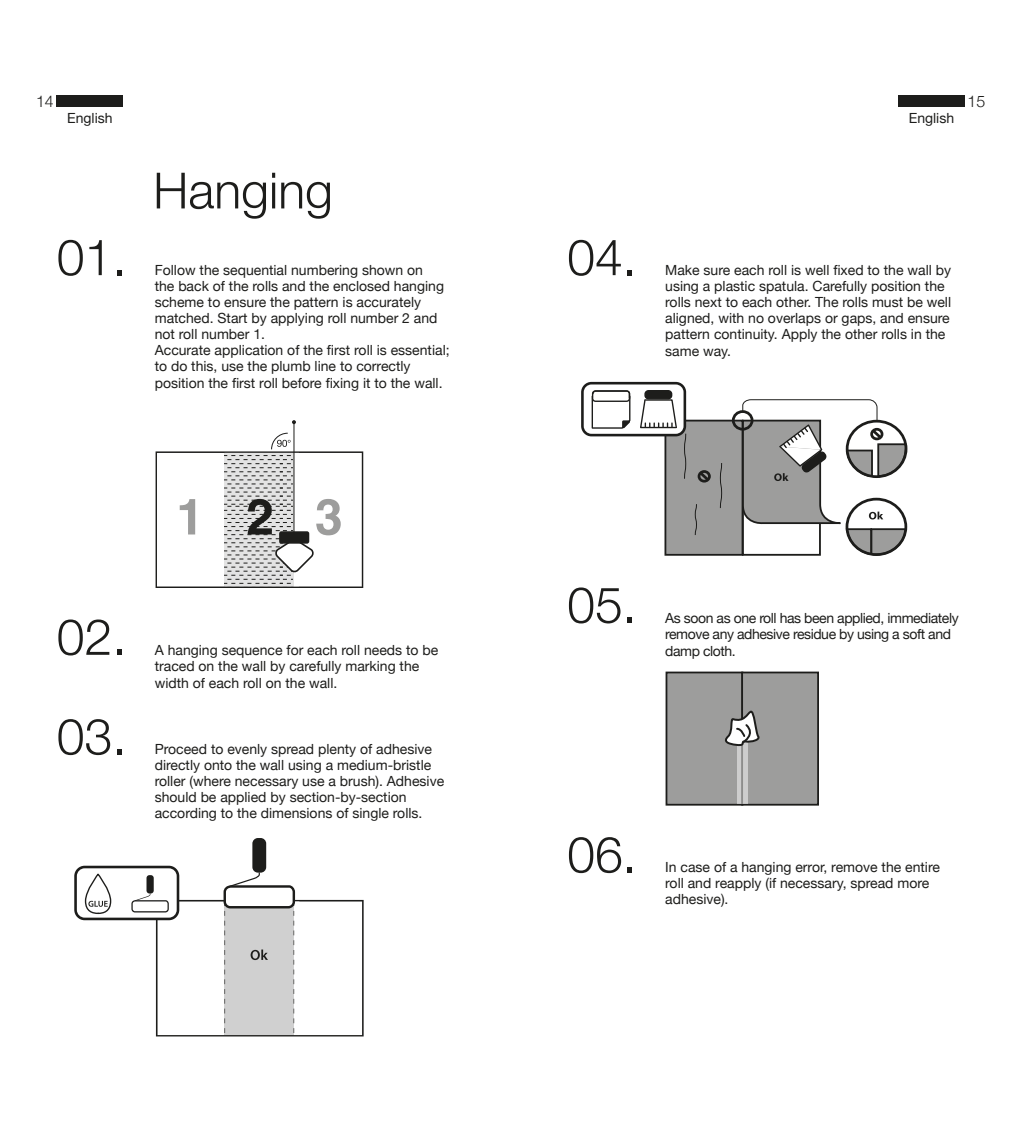
<style>
.page{position:relative;width:1021px;height:1134px;background:#fff}
.page>*{position:absolute;margin:0;border:0;box-sizing:border-box;transform-origin:0 0}
.t1{font:300 50px "Helvetica Neue";color:#1d1d1b}
.t2{font:700 50px "Helvetica";color:#9d9d9c}
.t3{font:300 16px "Helvetica Neue";color:#1d1d1b}
.t4{font:14px/16.2px "Helvetica Neue";color:#1d1d1b}
.t5{font:14px/16.4px "Helvetica Neue";letter-spacing:-.03em;color:#1d1d1b}
.s1{color:#1d1d1b}
</style>
<div class="page">
<div style="left:57px;top:96px;width:66px;height:11px;background:#1d1d1b"></div>
<div style="left:898px;top:96px;width:66px;height:11px;background:#1d1d1b"></div>
<div style="left:665px;top:421px;width:77px;height:134px;background:#9d9d9c"></div>
<div style="left:664px;top:420px;width:79px;height:136px;border:2px solid #1d1d1b"></div>
<div style="left:732px;top:410px;width:21px;height:21px;border:3px solid #1d1d1b;border-radius:50%"></div>
<svg style="left:581px;top:382px;width:141px;height:154px"></svg>
<svg style="left:741px;top:399px;width:166px;height:157px"></svg>
<div style="left:666px;top:672px;width:76px;height:133px;background:#9d9d9c"></div>
<div style="left:665px;top:672px;width:78px;height:134px;border:2px solid #1d1d1b"></div>
<div style="left:742px;top:672px;width:76px;height:133px;background:#9d9d9c"></div>
<div style="left:741px;top:672px;width:78px;height:134px;border:2px solid #1d1d1b"></div>
<svg style="left:737px;top:748px;width:10px;height:56px"></svg>
<svg style="left:725px;top:709px;width:35px;height:39px"></svg>
<hr style="left:293px;top:422px;width:1px;height:111px;background:#1d1d1b">
<svg style="left:292px;top:420px;width:4px;height:4px"></svg>
<svg style="left:155px;top:432px;width:208px;height:156px"></svg>
<div style="left:252px;top:838px;width:14px;height:35px;background:#1d1d1b;border-radius:6px"></div>
<svg style="left:74px;top:866px;width:289px;height:170px"></svg>
<p class="t3" style="left:36px;top:88px;width:19px">14</p>
<p class="t3" style="left:967px;top:88px;width:19px">15</p>
<p class="t4" style="left:67px;top:111px;width:47px">English</p>
<p class="t4" style="left:908px;top:111px;width:47px">English</p>
<h1 class="t1" style="left:57px;top:217px;width:71px">01.</h1>
<h1 class="t1" style="left:153px;top:150px;width:181px">Hanging</h1>
<p class="t4" style="left:155px;top:263px;width:296px">Follow the sequential numbering shown on<br>the back of the rolls and the enclosed hanging scheme to ensure the pattern is accurately matched. Start by applying roll number 2 and not roll number 1.<br>Accurate application of the first roll is essential; to do this, use the plumb line to correctly position the first roll before fixing it to the wall.</p>
<h1 class="t2" style="left:176px;top:476px;width:168px">1<span class="s1">2</span>3</h1>
<h1 class="t1" style="left:57px;top:597px;width:71px">02.</h1>
<h1 class="t1" style="left:57px;top:696px;width:71px">03.</h1>
<p class="t4" style="left:155px;top:642px;width:285px">A hanging sequence for each roll needs to be traced on the wall by carefully marking the width of each roll on the wall.</p>
<p class="t4" style="left:155px;top:742px;width:291px">Proceed to evenly spread plenty of adhesive directly onto the wall using a medium-bristle roller (where necessary use a brush). Adhesive should be applied by section-by-section according to the dimensions of single rolls.</p>
<h1 class="t1" style="left:567px;top:217px;width:71px">04.</h1>
<p class="t4" style="left:665px;top:263px;width:287px">Make sure each roll is well fixed to the wall by using a plastic spatula. Carefully position the rolls next to each other. The rolls must be well aligned, with no overlaps or gaps, and ensure pattern continuity. Apply the other rolls in the same way.</p>
<h1 class="t1" style="left:567px;top:565px;width:71px">05.</h1>
<p class="t5" style="left:665px;top:610px;width:295px">As soon as one roll has been applied, immediately remove any adhesive residue by using a soft and damp cloth.</p>
<h1 class="t1" style="left:567px;top:814px;width:71px">06.</h1>
<p class="t4" style="left:665px;top:860px;width:276px">In case of a hanging error, remove the entire roll and reapply (if necessary, spread more adhesive).</p>
</div>
